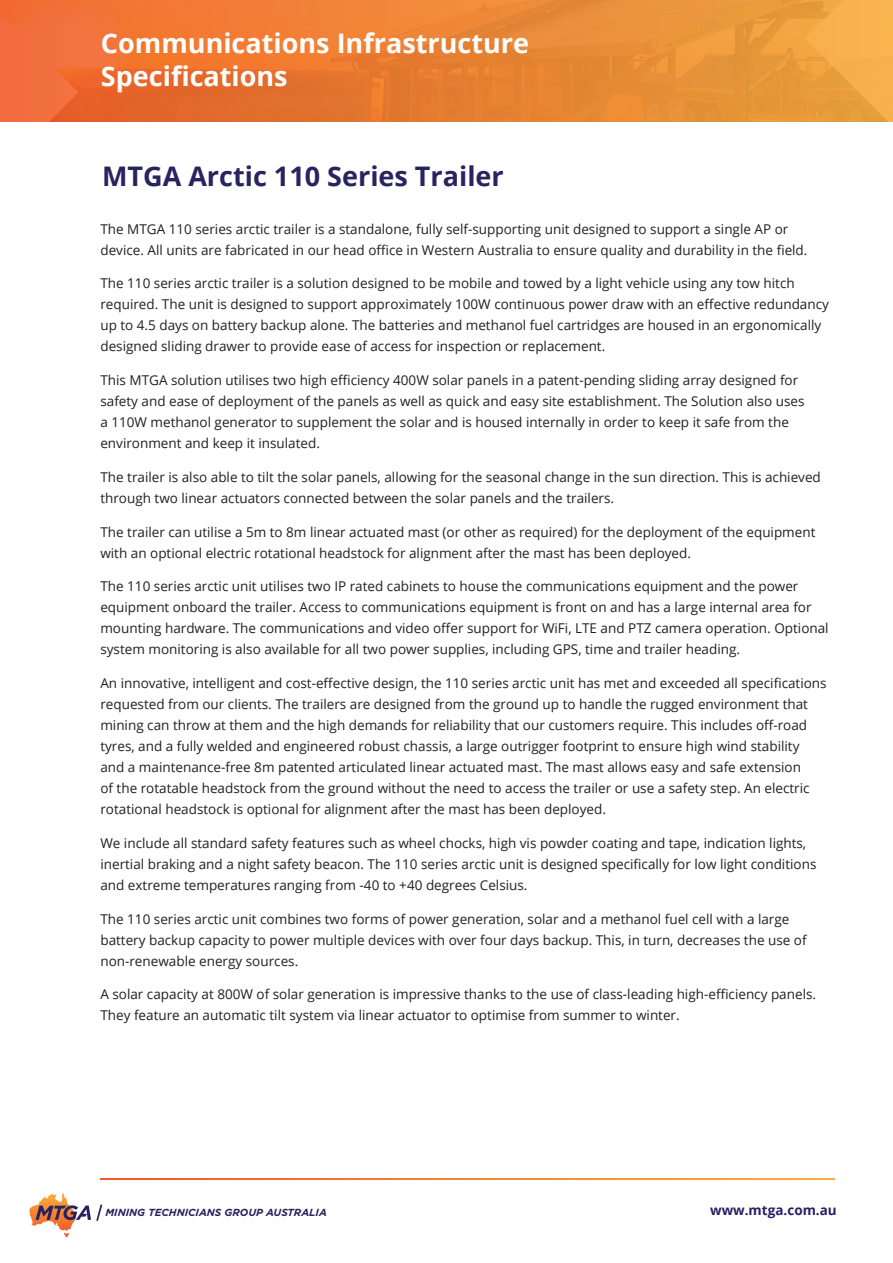
<style>
.page{position:relative;width:893px;height:1263px;background:#fff}
.page>*{position:absolute;margin:0;border:0;box-sizing:border-box;transform-origin:0 0}
.t1{font:700 27px "Open Sans";color:#fff}
.t2{font:700 27px "Open Sans";color:#27245f}
.t3{font:13.5px/21px "Open Sans";color:#231f20}
.t4{font:700 13.5px "Open Sans";color:#262262}
.t5{font:italic 700 10.2px "Gotham";color:#27245f}
</style>
<div class="page">
<svg style="left:29px;top:1192px;width:73px;height:45px"></svg>
<svg style="left:0;top:121px;width:78px;height:1px"></svg>
<svg style="left:805px;top:121px;width:88px;height:1px"></svg>
<svg style="left:0;top:0;width:893px;height:121px;background:#eb8436"></svg>
<svg style="left:101px;top:1178px;width:733px;height:1px"></svg>
<p class="t1" style="left:101px;top:25px;width:430px">Communications Infrastructure</p>
<p class="t1" style="left:101px;top:57px;width:188px">Specifications</p>
<p class="t2" style="left:102px;top:157px;width:403px">MTGA Arctic 110 Series Trailer</p>
<p class="t3" style="left:100px;top:218px;width:709px">The MTGA 110 series arctic trailer is a standalone, fully self-supporting unit designed to support a single AP or device. All units are fabricated in our head office in Western Australia to ensure quality and durability in the field.</p>
<p class="t3" style="left:100px;top:273px;width:730px">The 110 series arctic trailer is a solution designed to be mobile and towed by a light vehicle using any tow hitch required. The unit is designed to support approximately 100W continuous power draw with an effective redundancy up to 4.5 days on battery backup alone. The batteries and methanol fuel cartridges are housed in an ergonomically designed sliding drawer to provide ease of access for inspection or replacement.</p>
<p class="t3" style="left:100px;top:369px;width:706px">This MTGA solution utilises two high efficiency 400W solar panels in a patent-pending sliding array designed for safety and ease of deployment of the panels as well as quick and easy site establishment. The Solution also uses a 110W methanol generator to supplement the solar and is housed internally in order to keep it safe from the environment and keep it insulated.</p>
<p class="t3" style="left:100px;top:466px;width:722px">The trailer is also able to tilt the solar panels, allowing for the seasonal change in the sun direction. This is achieved through two linear actuators connected between the solar panels and the trailers.</p>
<p class="t3" style="left:100px;top:521px;width:717px">The trailer can utilise a 5m to 8m linear actuated mast (or other as required) for the deployment of the equipment with an optional electric rotational headstock for alignment after the mast has been deployed.</p>
<p class="t3" style="left:100px;top:576px;width:730px">The 110 series arctic unit utilises two IP rated cabinets to house the communications equipment and the power equipment onboard the trailer. Access to communications equipment is front on and has a large internal area for mounting hardware. The communications and video offer support for WiFi, LTE and PTZ camera operation. Optional system monitoring is also available for all two power supplies, including GPS, time and trailer heading.</p>
<p class="t3" style="left:100px;top:672px;width:728px">An innovative, intelligent and cost-effective design, the 110 series arctic unit has met and exceeded all specifications requested from our clients. The trailers are designed from the ground up to handle the rugged environment that mining can throw at them and the high demands for reliability that our customers require. This includes off-road tyres, and a fully welded and engineered robust chassis, a large outrigger footprint to ensure high wind stability and a maintenance-free 8m patented articulated linear actuated mast. The mast allows easy and safe extension<br>of the rotatable headstock from the ground without the need to access the trailer or use a safety step. An electric rotational headstock is optional for alignment after the mast has been deployed.</p>
<p class="t3" style="left:100px;top:832px;width:718px">We include all standard safety features such as wheel chocks, high vis powder coating and tape, indication lights, inertial braking and a night safety beacon. The 110 series arctic unit is designed specifically for low light conditions and extreme temperatures ranging from -40 to +40 degrees Celsius.</p>
<p class="t3" style="left:100px;top:908px;width:708px">The 110 series arctic unit combines two forms of power generation, solar and a methanol fuel cell with a large battery backup capacity to power multiple devices with over four days backup. This, in turn, decreases the use of non-renewable energy sources.</p>
<p class="t3" style="left:100px;top:984px;width:717px">A solar capacity at 800W of solar generation is impressive thanks to the use of class-leading high-efficiency panels.<br>They feature an automatic tilt system via linear actuator to optimise from summer to winter.</p>
<p class="t5" style="left:105px;top:1206px;width:223px">MINING TECHNICIANS GROUP AUSTRALIA</p>
<p class="t4" style="left:710px;top:1201px;width:128px">www.mtga.com.au</p>
</div>
